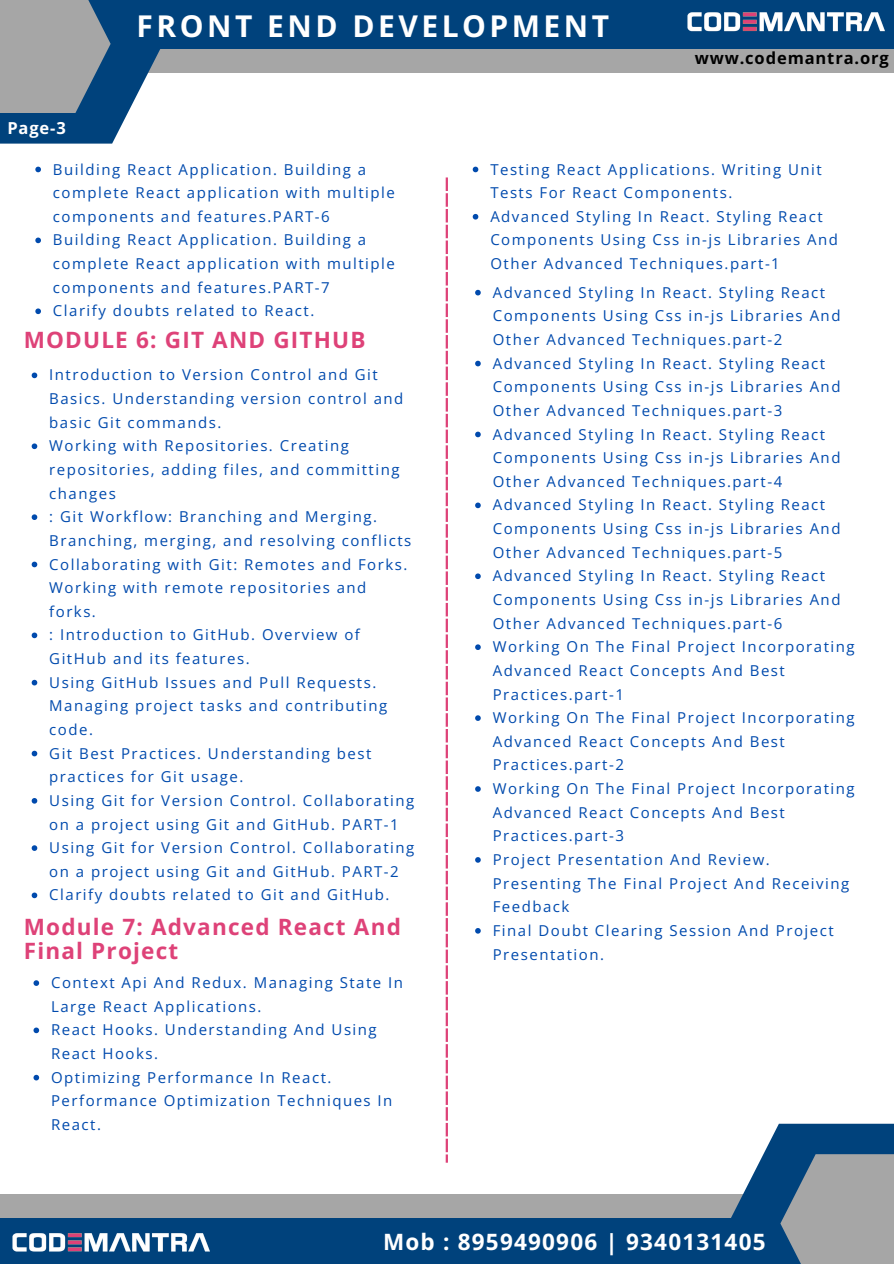
<style>
.page{position:relative;width:894px;height:1264px;background:#fff}
.page>*{position:absolute;margin:0;border:0;box-sizing:border-box;transform-origin:0 0}
.t1{font:700 30px "Open Sans";letter-spacing:.115em;color:#fff}
.t2{font:700 22.5px/23.7px "Open Sans";letter-spacing:.055em;color:#de4278}
.t3{font:700 22.5px "Open Sans";letter-spacing:.055em;color:#fff}
.t4{font:700 16.5px "Open Sans";letter-spacing:.055em;color:#000}
.t5{font:700 16.5px "Open Sans";color:#fff}
.t6{font:15px/23.7px "Open Sans";letter-spacing:.1em;color:#004aad}
</style>
<div class="page">
<div style="left:0;top:0;width:893px;height:73px;background:#a6a6a6"></div>
<div style="left:0;top:1193px;width:893px;height:70px;background:#a6a6a6"></div>
<div style="left:0;top:0;width:893px;height:49px;background:#00427c"></div>
<div style="left:0;top:1218px;width:893px;height:45px;background:#00427c"></div>
<svg style="left:0;top:49px;width:160px;height:95px;fill:#00427c"></svg>
<svg style="left:730px;top:1123px;width:163px;height:95px;fill:#00427c"></svg>
<div style="left:0;top:0;width:111px;height:113px;background:#a6a6a6"></div>
<div style="left:780px;top:1154px;width:113px;height:109px;background:#a6a6a6"></div>
<hr style="left:445px;top:177px;width:3px;height:14px;background:#de4278">
<hr style="left:445px;top:193px;width:3px;height:14px;background:#de4278">
<svg style="left:445px;top:209px;width:3px;height:29px"></svg>
<hr style="left:445px;top:240px;width:3px;height:14px;background:#de4278">
<hr style="left:445px;top:256px;width:3px;height:14px;background:#de4278">
<svg style="left:445px;top:272px;width:3px;height:29px"></svg>
<hr style="left:445px;top:303px;width:3px;height:14px;background:#de4278">
<hr style="left:445px;top:319px;width:3px;height:14px;background:#de4278">
<svg style="left:445px;top:335px;width:3px;height:29px"></svg>
<hr style="left:445px;top:366px;width:3px;height:14px;background:#de4278">
<hr style="left:445px;top:382px;width:3px;height:14px;background:#de4278">
<svg style="left:445px;top:398px;width:3px;height:29px"></svg>
<hr style="left:445px;top:429px;width:3px;height:14px;background:#de4278">
<hr style="left:445px;top:445px;width:3px;height:14px;background:#de4278">
<svg style="left:445px;top:461px;width:3px;height:29px"></svg>
<hr style="left:445px;top:492px;width:3px;height:14px;background:#de4278">
<hr style="left:445px;top:508px;width:3px;height:14px;background:#de4278">
<svg style="left:445px;top:524px;width:3px;height:29px"></svg>
<hr style="left:445px;top:555px;width:3px;height:14px;background:#de4278">
<hr style="left:445px;top:571px;width:3px;height:14px;background:#de4278">
<svg style="left:445px;top:587px;width:3px;height:29px"></svg>
<hr style="left:445px;top:618px;width:3px;height:14px;background:#de4278">
<hr style="left:445px;top:634px;width:3px;height:14px;background:#de4278">
<svg style="left:445px;top:650px;width:3px;height:29px"></svg>
<hr style="left:445px;top:681px;width:3px;height:14px;background:#de4278">
<hr style="left:445px;top:697px;width:3px;height:14px;background:#de4278">
<svg style="left:445px;top:713px;width:3px;height:29px"></svg>
<hr style="left:445px;top:744px;width:3px;height:14px;background:#de4278">
<hr style="left:445px;top:760px;width:3px;height:14px;background:#de4278">
<svg style="left:445px;top:776px;width:3px;height:29px"></svg>
<hr style="left:445px;top:807px;width:3px;height:14px;background:#de4278">
<hr style="left:445px;top:823px;width:3px;height:14px;background:#de4278">
<svg style="left:445px;top:839px;width:3px;height:29px"></svg>
<hr style="left:445px;top:870px;width:3px;height:14px;background:#de4278">
<hr style="left:445px;top:886px;width:3px;height:14px;background:#de4278">
<svg style="left:445px;top:902px;width:3px;height:29px"></svg>
<hr style="left:445px;top:933px;width:3px;height:14px;background:#de4278">
<hr style="left:445px;top:949px;width:3px;height:14px;background:#de4278">
<svg style="left:445px;top:965px;width:3px;height:29px"></svg>
<hr style="left:445px;top:996px;width:3px;height:14px;background:#de4278">
<hr style="left:445px;top:1012px;width:3px;height:14px;background:#de4278">
<svg style="left:445px;top:1028px;width:3px;height:29px"></svg>
<hr style="left:445px;top:1059px;width:3px;height:14px;background:#de4278">
<hr style="left:445px;top:1075px;width:3px;height:14px;background:#de4278">
<svg style="left:445px;top:1091px;width:3px;height:29px"></svg>
<hr style="left:445px;top:1122px;width:3px;height:14px;background:#de4278">
<hr style="left:445px;top:1138px;width:3px;height:14px;background:#de4278">
<svg style="left:445px;top:1154px;width:3px;height:8px"></svg>
<svg style="left:35px;top:167px;width:6px;height:5px"></svg>
<svg style="left:35px;top:237px;width:6px;height:6px"></svg>
<svg style="left:35px;top:308px;width:6px;height:6px"></svg>
<svg style="left:32px;top:372px;width:5px;height:6px"></svg>
<svg style="left:32px;top:443px;width:5px;height:6px"></svg>
<svg style="left:32px;top:514px;width:5px;height:6px"></svg>
<svg style="left:32px;top:561px;width:5px;height:6px"></svg>
<svg style="left:32px;top:632px;width:5px;height:6px"></svg>
<svg style="left:32px;top:680px;width:5px;height:5px"></svg>
<svg style="left:32px;top:750px;width:5px;height:6px"></svg>
<svg style="left:32px;top:798px;width:5px;height:5px"></svg>
<svg style="left:32px;top:845px;width:5px;height:6px"></svg>
<svg style="left:32px;top:892px;width:5px;height:6px"></svg>
<svg style="left:33px;top:980px;width:6px;height:5px"></svg>
<svg style="left:33px;top:1027px;width:6px;height:6px"></svg>
<svg style="left:33px;top:1074px;width:6px;height:6px"></svg>
<svg style="left:475px;top:290px;width:5px;height:5px"></svg>
<svg style="left:475px;top:361px;width:5px;height:5px"></svg>
<svg style="left:475px;top:431px;width:5px;height:6px"></svg>
<svg style="left:475px;top:502px;width:5px;height:6px"></svg>
<svg style="left:475px;top:573px;width:5px;height:6px"></svg>
<svg style="left:475px;top:644px;width:5px;height:6px"></svg>
<svg style="left:475px;top:715px;width:5px;height:6px"></svg>
<svg style="left:475px;top:786px;width:5px;height:5px"></svg>
<svg style="left:475px;top:857px;width:5px;height:5px"></svg>
<svg style="left:475px;top:928px;width:5px;height:5px"></svg>
<svg style="left:472px;top:167px;width:6px;height:5px"></svg>
<svg style="left:472px;top:214px;width:6px;height:5px"></svg>
<img style="left:687px;top:12px;width:197px;height:20px">
<img style="left:12px;top:1233px;width:198px;height:19px">
<h2 class="t5" style="left:7px;top:116px;width:60px">Page-3</h2>
<p class="t1" style="left:137px;top:5px;width:474px">FRONT END DEVELOPMENT</p>
<p class="t4" style="left:694px;top:46px;width:196px">www.codemantra.org</p>
<h4 class="t6" style="left:53px;top:157px;width:343px">Building React Application. Building a complete React application with multiple components and features.PART-6</h4>
<p class="t6" style="left:53px;top:228px;width:343px">Building React Application. Building a complete React application with multiple components and features.PART-7</p>
<h4 class="t6" style="left:53px;top:299px;width:263px">Clarify doubts related to React.</h4>
<h1 class="t2" style="left:24px;top:327px;width:343px">MODULE 6: GIT AND GITHUB</h1>
<p class="t6" style="left:49px;top:363px;width:355px">Introduction to Version Control and Git<br>Basics. Understanding version control and basic Git commands.</p>
<p class="t6" style="left:49px;top:433px;width:351px">Working with Repositories. Creating repositories, adding files, and committing changes</p>
<p class="t6" style="left:49px;top:504px;width:363px">: Git Workflow: Branching and Merging.<br>Branching, merging, and resolving conflicts</p>
<p class="t6" style="left:49px;top:552px;width:359px">Collaborating with Git: Remotes and Forks.<br>Working with remote repositories and forks.</p>
<p class="t6" style="left:49px;top:622px;width:312px">: Introduction to GitHub. Overview of<br>GitHub and its features.</p>
<p class="t6" style="left:49px;top:670px;width:339px">Using GitHub Issues and Pull Requests.<br>Managing project tasks and contributing code.</p>
<p class="t6" style="left:49px;top:741px;width:323px">Git Best Practices. Understanding best practices for Git usage.</p>
<p class="t6" style="left:49px;top:788px;width:366px">Using Git for Version Control. Collaborating on a project using Git and GitHub. PART-1</p>
<p class="t6" style="left:49px;top:835px;width:366px">Using Git for Version Control. Collaborating on a project using Git and GitHub. PART-2</p>
<p class="t6" style="left:49px;top:882px;width:341px">Clarify doubts related to Git and GitHub.</p>
<p class="t2" style="left:24px;top:914px;width:378px">Module 7: Advanced React And<br>Final Project</p>
<p class="t6" style="left:51px;top:970px;width:353px">Context Api And Redux. Managing State In<br>Large React Applications.</p>
<p class="t6" style="left:51px;top:1017px;width:327px">React Hooks. Understanding And Using<br>React Hooks.</p>
<p class="t6" style="left:51px;top:1065px;width:343px">Optimizing Performance In React.<br>Performance Optimization Techniques In<br>React.</p>
<p class="t6" style="left:490px;top:157px;width:333px">Testing React Applications. Writing Unit<br>Tests For React Components.</p>
<p class="t6" style="left:490px;top:204px;width:349px">Advanced Styling In React. Styling React<br>Components Using Css in-js Libraries And<br>Other Advanced Techniques.part-1</p>
<p class="t6" style="left:492px;top:280px;width:349px">Advanced Styling In React. Styling React<br>Components Using Css in-js Libraries And<br>Other Advanced Techniques.part-2</p>
<p class="t6" style="left:492px;top:351px;width:349px">Advanced Styling In React. Styling React<br>Components Using Css in-js Libraries And<br>Other Advanced Techniques.part-3</p>
<p class="t6" style="left:492px;top:422px;width:349px">Advanced Styling In React. Styling React<br>Components Using Css in-js Libraries And<br>Other Advanced Techniques.part-4</p>
<p class="t6" style="left:492px;top:493px;width:349px">Advanced Styling In React. Styling React<br>Components Using Css in-js Libraries And<br>Other Advanced Techniques.part-5</p>
<p class="t6" style="left:492px;top:563px;width:349px">Advanced Styling In React. Styling React<br>Components Using Css in-js Libraries And<br>Other Advanced Techniques.part-6</p>
<p class="t6" style="left:492px;top:634px;width:363px">Working On The Final Project Incorporating<br>Advanced React Concepts And Best<br>Practices.part-1</p>
<p class="t6" style="left:492px;top:705px;width:363px">Working On The Final Project Incorporating<br>Advanced React Concepts And Best<br>Practices.part-2</p>
<p class="t6" style="left:492px;top:776px;width:363px">Working On The Final Project Incorporating<br>Advanced React Concepts And Best<br>Practices.part-3</p>
<h3 class="t6" style="left:492px;top:847px;width:358px">Project Presentation And Review.<br>Presenting The Final Project And Receiving<br>Feedback</h3>
<p class="t6" style="left:492px;top:918px;width:342px">Final Doubt Clearing Session And Project<br>Presentation.</p>
<p class="t3" style="left:383px;top:1225px;width:384px">Mob : 8959490906 | 9340131405</p>
</div>
